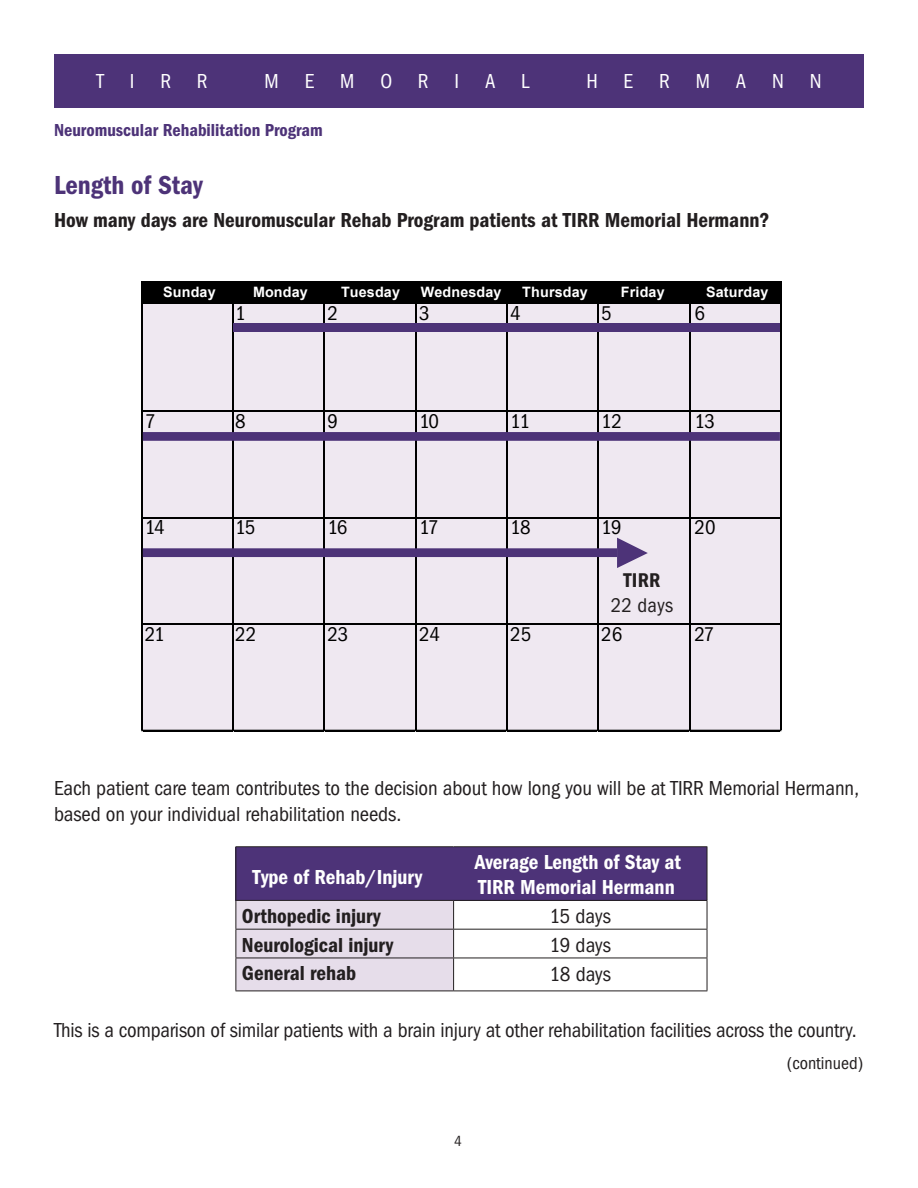
<style>
.page{position:relative;width:918px;height:1188px;background:#fff}
.page>*{position:absolute;margin:0;border:0;box-sizing:border-box;transform-origin:0 0}
.t1{font:600 27px "Franklin Got Cd ITC";color:#4d3378}
.t2{font:21px/25.5px "Franklin Got Cd ITC";letter-spacing:-.005em;color:#231f20}
.t3{font:600 21px "Franklin Got Cd ITC";color:#231f20}
.t4{font:600 21px "Franklin Got Cd ITC";color:#fff}
.t5{font:21px "Franklin Got Cd ITC";letter-spacing:1.23em;color:#fff}
.t6{font:20.55px "Franklin Got Cd ITC";letter-spacing:-.03em;color:#000}
.t7{font:20.55px/24.8px "Franklin Got Cd ITC";letter-spacing:.01em;color:#231f20;text-align:center}
.t8{font:600 18px "Franklin Got Cd ITC";color:#4d3378}
.t9{font:18px "Franklin Got Cd ITC";color:#231f20}
.t10{font:15px "Franklin Got Cd ITC";color:#231f20}
.t11{font:700 14.4px "Arial";letter-spacing:.01em;color:#fff}
.s1{font-weight:600}
</style>
<div class="page">
<div style="left:54px;top:54px;width:810px;height:54px;background:#4d3378"></div>
<div style="left:141px;top:302px;width:639px;height:428px;background:#efe8f1"></div>
<div style="left:142px;top:283px;width:639px;height:21px;background:#000"></div>
<hr style="left:143px;top:281px;width:89px;height:2px;background:#000">
<hr style="left:234px;top:281px;width:90px;height:2px;background:#000">
<hr style="left:325px;top:281px;width:90px;height:2px;background:#000">
<hr style="left:416px;top:281px;width:90px;height:2px;background:#000">
<hr style="left:508px;top:281px;width:89px;height:2px;background:#000">
<hr style="left:599px;top:281px;width:90px;height:2px;background:#000">
<hr style="left:690px;top:281px;width:90px;height:2px;background:#000">
<svg style="left:141px;top:281px;width:2px;height:26px"></svg>
<hr style="left:141px;top:307px;width:2px;height:103px;background:#000">
<hr style="left:232px;top:307px;width:2px;height:103px;background:#000">
<hr style="left:324px;top:307px;width:1px;height:103px;background:#000">
<hr style="left:415px;top:307px;width:1px;height:103px;background:#000">
<hr style="left:506px;top:307px;width:2px;height:103px;background:#000">
<hr style="left:597px;top:307px;width:2px;height:103px;background:#000">
<hr style="left:689px;top:307px;width:1px;height:103px;background:#000">
<hr style="left:780px;top:307px;width:1px;height:103px;background:#000">
<hr style="left:143px;top:410px;width:89px;height:2px;background:#000">
<hr style="left:234px;top:410px;width:90px;height:2px;background:#000">
<hr style="left:325px;top:410px;width:90px;height:2px;background:#000">
<hr style="left:416px;top:410px;width:90px;height:2px;background:#000">
<hr style="left:508px;top:410px;width:89px;height:2px;background:#000">
<hr style="left:599px;top:410px;width:90px;height:2px;background:#000">
<hr style="left:690px;top:410px;width:90px;height:2px;background:#000">
<hr style="left:141px;top:414px;width:2px;height:103px;background:#000">
<hr style="left:232px;top:414px;width:2px;height:103px;background:#000">
<hr style="left:324px;top:414px;width:1px;height:103px;background:#000">
<hr style="left:415px;top:414px;width:1px;height:103px;background:#000">
<hr style="left:506px;top:414px;width:2px;height:103px;background:#000">
<hr style="left:597px;top:414px;width:2px;height:103px;background:#000">
<hr style="left:689px;top:414px;width:1px;height:103px;background:#000">
<hr style="left:780px;top:414px;width:1px;height:103px;background:#000">
<hr style="left:143px;top:517px;width:89px;height:1px;background:#000">
<hr style="left:234px;top:517px;width:90px;height:1px;background:#000">
<hr style="left:325px;top:517px;width:90px;height:1px;background:#000">
<hr style="left:416px;top:517px;width:90px;height:1px;background:#000">
<hr style="left:508px;top:517px;width:89px;height:1px;background:#000">
<hr style="left:599px;top:517px;width:90px;height:1px;background:#000">
<hr style="left:690px;top:517px;width:90px;height:1px;background:#000">
<hr style="left:141px;top:520px;width:2px;height:103px;background:#000">
<hr style="left:232px;top:520px;width:2px;height:103px;background:#000">
<hr style="left:324px;top:520px;width:1px;height:103px;background:#000">
<hr style="left:415px;top:520px;width:1px;height:103px;background:#000">
<hr style="left:506px;top:520px;width:2px;height:103px;background:#000">
<hr style="left:597px;top:520px;width:2px;height:103px;background:#000">
<hr style="left:689px;top:520px;width:1px;height:103px;background:#000">
<hr style="left:780px;top:520px;width:1px;height:103px;background:#000">
<hr style="left:143px;top:623px;width:89px;height:2px;background:#000">
<hr style="left:234px;top:623px;width:90px;height:2px;background:#000">
<hr style="left:325px;top:623px;width:90px;height:2px;background:#000">
<hr style="left:416px;top:623px;width:90px;height:2px;background:#000">
<hr style="left:508px;top:623px;width:89px;height:2px;background:#000">
<hr style="left:599px;top:623px;width:90px;height:2px;background:#000">
<hr style="left:690px;top:623px;width:90px;height:2px;background:#000">
<hr style="left:141px;top:627px;width:2px;height:103px;background:#000">
<hr style="left:232px;top:627px;width:2px;height:103px;background:#000">
<hr style="left:324px;top:627px;width:1px;height:103px;background:#000">
<hr style="left:415px;top:627px;width:1px;height:103px;background:#000">
<hr style="left:506px;top:627px;width:2px;height:103px;background:#000">
<hr style="left:597px;top:627px;width:2px;height:103px;background:#000">
<hr style="left:689px;top:627px;width:1px;height:103px;background:#000">
<hr style="left:780px;top:627px;width:1px;height:103px;background:#000">
<div style="left:233px;top:323px;width:547px;height:9px;background:#4d3378"></div>
<div style="left:143px;top:432px;width:637px;height:9px;background:#4d3378"></div>
<div style="left:143px;top:548px;width:474px;height:9px;background:#4d3378"></div>
<svg style="left:617px;top:538px;width:31px;height:30px"></svg>
<hr style="left:141px;top:730px;width:640px;height:1px;background:#000">
<div style="left:236px;top:847px;width:471px;height:53px;background:#4d3378"></div>
<hr style="left:236px;top:846px;width:218px;height:1px;background:#231f20">
<hr style="left:236px;top:847px;width:1px;height:53px;background:#231f20">
<hr style="left:454px;top:846px;width:253px;height:1px;background:#231f20">
<hr style="left:707px;top:847px;width:1px;height:53px;background:#231f20">
<hr style="left:454px;top:900px;width:253px;height:1px;background:#231f20">
<hr style="left:454px;top:929px;width:253px;height:1px;background:#231f20">
<div style="left:236px;top:900px;width:218px;height:91px;background:#e6ddea"></div>
<svg style="left:707px;top:901px;width:1px;height:57px"></svg>
<hr style="left:236px;top:958px;width:218px;height:1px;background:#231f20">
<hr style="left:236px;top:958px;width:1px;height:33px;background:#231f20">
<hr style="left:454px;top:958px;width:253px;height:1px;background:#231f20">
<hr style="left:453px;top:958px;width:1px;height:33px;background:#231f20">
<hr style="left:707px;top:958px;width:1px;height:33px;background:#231f20">
<hr style="left:236px;top:991px;width:218px;height:1px;background:#231f20">
<hr style="left:454px;top:991px;width:253px;height:1px;background:#231f20">
<p class="t5" style="left:97px;top:69px;width:113px">TIRR</p>
<p class="t5" style="left:265px;top:69px;width:266px">MEMORIAL</p>
<p class="t5" style="left:586px;top:69px;width:237px">HERMANN</p>
<p class="t8" style="left:54px;top:119px;width:270px">Neuromuscular Rehabilitation Program</p>
<p class="t1" style="left:54px;top:169px;width:150px">Length of Stay</p>
<p class="t3" style="left:54px;top:208px;width:717px">How many days are Neuromuscular Rehab Program patients at TIRR Memorial Hermann?</p>
<p class="t11" style="left:163px;top:283px;width:54px">Sunday</p>
<p class="t11" style="left:253px;top:283px;width:56px">Monday</p>
<p class="t11" style="left:341px;top:283px;width:60px">Tuesday</p>
<p class="t11" style="left:421px;top:283px;width:82px">Wednesday</p>
<p class="t11" style="left:522px;top:283px;width:67px">Thursday</p>
<p class="t11" style="left:621px;top:283px;width:45px">Friday</p>
<p class="t11" style="left:706px;top:283px;width:64px">Saturday</p>
<p class="t6" style="left:235px;top:301px;width:12px">1</p>
<p class="t6" style="left:327px;top:301px;width:12px">2</p>
<p class="t6" style="left:419px;top:301px;width:12px">3</p>
<p class="t6" style="left:510px;top:301px;width:12px">4</p>
<p class="t6" style="left:601px;top:301px;width:12px">5</p>
<p class="t6" style="left:695px;top:301px;width:12px">6</p>
<p class="t6" style="left:145px;top:409px;width:12px">7</p>
<p class="t6" style="left:235px;top:409px;width:12px">8</p>
<p class="t6" style="left:327px;top:409px;width:12px">9</p>
<p class="t6" style="left:419px;top:409px;width:22px">10</p>
<p class="t6" style="left:510px;top:409px;width:21px">11</p>
<p class="t6" style="left:601px;top:409px;width:22px">12</p>
<p class="t6" style="left:695px;top:409px;width:22px">13</p>
<p class="t6" style="left:145px;top:515px;width:21px">14</p>
<p class="t6" style="left:235px;top:515px;width:22px">15</p>
<p class="t6" style="left:327px;top:515px;width:21px">16</p>
<p class="t6" style="left:419px;top:515px;width:21px">17</p>
<p class="t6" style="left:510px;top:515px;width:22px">18</p>
<p class="t6" style="left:601px;top:515px;width:22px">19</p>
<p class="t6" style="left:695px;top:515px;width:23px">20</p>
<p class="t7" style="left:611px;top:568px;width:64px"><span class="s1">TIRR<br></span>22 days</p>
<p class="t6" style="left:145px;top:622px;width:21px">21</p>
<p class="t6" style="left:235px;top:622px;width:23px">22</p>
<p class="t6" style="left:327px;top:622px;width:23px">23</p>
<p class="t6" style="left:419px;top:622px;width:23px">24</p>
<p class="t6" style="left:510px;top:622px;width:23px">25</p>
<p class="t6" style="left:601px;top:622px;width:23px">26</p>
<p class="t6" style="left:695px;top:622px;width:21px">27</p>
<p class="t2" style="left:54px;top:775px;width:807px">Each patient care team contributes to the decision about how long you will be at TIRR Memorial Hermann, based on your individual rehabilitation needs.</p>
<p class="t4" style="left:252px;top:865px;width:171px">Type of Rehab/Injury</p>
<p class="t4" style="left:475px;top:850px;width:208px">Average Length of Stay at</p>
<p class="t4" style="left:478px;top:875px;width:198px">TIRR Memorial Hermann</p>
<p class="t3" style="left:242px;top:904px;width:140px">Orthopedic injury</p>
<p class="t2" style="left:550px;top:903px;width:63px">15 days</p>
<p class="t3" style="left:242px;top:932px;width:153px">Neurological injury</p>
<p class="t2" style="left:550px;top:932px;width:63px">19 days</p>
<p class="t3" style="left:242px;top:961px;width:116px">General rehab</p>
<p class="t2" style="left:550px;top:960px;width:63px">18 days</p>
<p class="t2" style="left:54px;top:1017px;width:804px">This is a comparison of similar patients with a brain injury at other rehabilitation facilities across the country.</p>
<p class="t10" style="left:454px;top:1132px;width:9px">4</p>
<p class="t9" style="left:787px;top:1053px;width:78px">(continued)</p>
</div>
